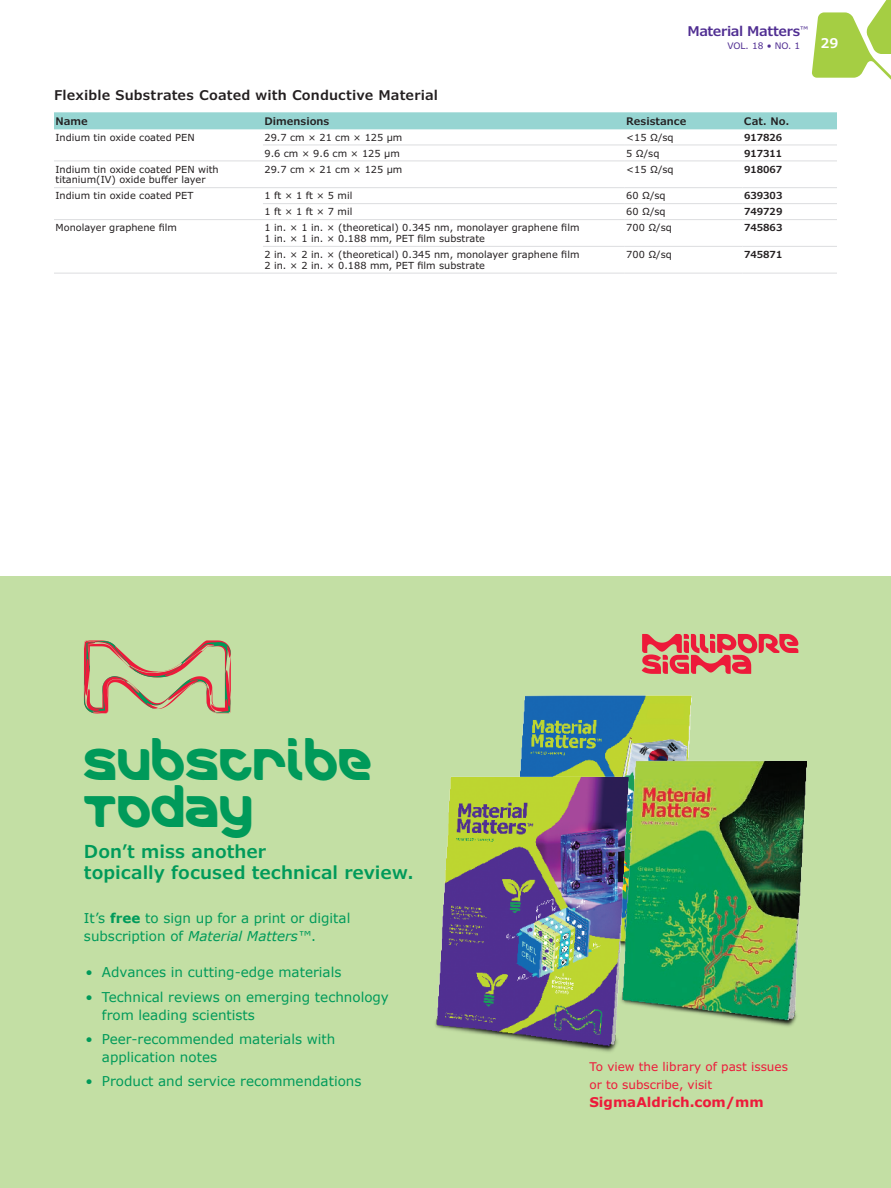
<style>
.page{position:relative;width:891px;height:1188px;background:#fff}
.page>*{position:absolute;margin:0;border:0;box-sizing:border-box;transform-origin:0 0}
.t1{font:45px/46.5px "Merck";color:#009a5a}
.t2{font:600 18px/21px "Verdana Pro";color:#009a5a}
.t3{font:13.5px/18px "Verdana";color:#009a5a}
.t4{font:600 13.5px "Verdana Pro";letter-spacing:.01em;color:#231f20}
.t5{font:700 13.5px "Verdana Pro";color:#ed1a3a}
.t6{font:600 13.5px "Verdana Pro";letter-spacing:-.025em;color:#502e92}
.t7{font:600 13.5px "Verdana Pro";color:#fff}
.t8{font:12px/18px "Verdana Pro";color:#ed1a3a}
.t9{font:600 10.5px "Verdana Pro";color:#231f20}
.t10{font:9.75px/10.8px "Verdana Pro";color:#231f20}
.t11{font:600 9.75px "Verdana Pro";color:#231f20}
.t12{font:9px "Verdana Pro";color:#502e92}
.s1{font-weight:700}
.s2{font-style:italic}
</style>
<div class="page">
<div style="left:0;top:577px;width:891px;height:611px;background:#c3dfa4"></div>
<svg style="left:54px;top:0;width:837px;height:129px"></svg>
<hr style="left:263px;top:145px;width:362px;height:1px;background:#dcdddf">
<hr style="left:625px;top:145px;width:117px;height:1px;background:#dcdddf">
<hr style="left:742px;top:145px;width:95px;height:1px;background:#dcdddf">
<hr style="left:54px;top:161px;width:209px;height:1px;background:#dcdddf">
<hr style="left:263px;top:161px;width:362px;height:1px;background:#dcdddf">
<hr style="left:625px;top:161px;width:117px;height:1px;background:#dcdddf">
<hr style="left:742px;top:161px;width:95px;height:1px;background:#dcdddf">
<hr style="left:54px;top:187px;width:209px;height:1px;background:#dcdddf">
<hr style="left:263px;top:187px;width:362px;height:1px;background:#dcdddf">
<hr style="left:625px;top:187px;width:117px;height:1px;background:#dcdddf">
<hr style="left:742px;top:187px;width:95px;height:1px;background:#dcdddf">
<hr style="left:263px;top:203px;width:362px;height:1px;background:#dcdddf">
<hr style="left:625px;top:203px;width:117px;height:1px;background:#dcdddf">
<hr style="left:742px;top:203px;width:95px;height:1px;background:#dcdddf">
<hr style="left:54px;top:219px;width:209px;height:1px;background:#dcdddf">
<hr style="left:263px;top:219px;width:362px;height:1px;background:#dcdddf">
<hr style="left:625px;top:219px;width:117px;height:1px;background:#dcdddf">
<hr style="left:742px;top:219px;width:95px;height:1px;background:#dcdddf">
<hr style="left:263px;top:246px;width:362px;height:1px;background:#dcdddf">
<hr style="left:625px;top:246px;width:117px;height:1px;background:#dcdddf">
<hr style="left:742px;top:246px;width:95px;height:1px;background:#dcdddf">
<hr style="left:54px;top:273px;width:209px;height:1px;background:#dcdddf">
<hr style="left:263px;top:273px;width:362px;height:1px;background:#dcdddf">
<hr style="left:625px;top:273px;width:117px;height:1px;background:#dcdddf">
<hr style="left:742px;top:273px;width:95px;height:1px;background:#dcdddf">
<svg style="left:84px;top:640px;width:147px;height:74px"></svg>
<img style="left:520px;top:695px;width:172px;height:66px">
<img style="left:601px;top:745px;width:206px;height:282px">
<img style="left:435px;top:761px;width:207px;height:291px">
<svg style="left:642px;top:634px;width:156px;height:40px"></svg>
<h3 class="t6" style="left:687px;top:23px;width:114px">Material Matters</h3>
<p class="t12" style="left:727px;top:40px;width:74px">VOL. 18 • NO. 1</p>
<p class="t12" style="left:800px;top:24px;width:10px">™</p>
<h3 class="t7" style="left:821px;top:35px;width:19px">29</h3>
<h3 class="t4" style="left:54px;top:87px;width:385px">Flexible Substrates Coated with Conductive Material</h3>
<p class="t9" style="left:56px;top:114px;width:34px">Name</p>
<p class="t9" style="left:264px;top:114px;width:66px">Dimensions</p>
<p class="t9" style="left:626px;top:114px;width:62px">Resistance</p>
<p class="t9" style="left:744px;top:114px;width:47px">Cat. No.</p>
<p class="t10" style="left:56px;top:132px;width:141px">Indium tin oxide coated PEN</p>
<p class="t10" style="left:264px;top:132px;width:139px">29.7 cm × 21 cm × 125 μm</p>
<p class="t10" style="left:626px;top:132px;width:49px">&lt;15 Ω/sq</p>
<p class="t11" style="left:744px;top:131px;width:40px">917826</p>
<p class="t10" style="left:264px;top:148px;width:137px">9.6 cm × 9.6 cm × 125 μm</p>
<p class="t10" style="left:626px;top:148px;width:35px">5 Ω/sq</p>
<p class="t11" style="left:744px;top:147px;width:40px">917311</p>
<p class="t10" style="left:56px;top:164px;width:165px">Indium tin oxide coated PEN with titanium(IV) oxide buffer layer</p>
<p class="t10" style="left:264px;top:164px;width:139px">29.7 cm × 21 cm × 125 μm</p>
<p class="t10" style="left:626px;top:164px;width:49px">&lt;15 Ω/sq</p>
<p class="t11" style="left:744px;top:163px;width:40px">918067</p>
<p class="t10" style="left:56px;top:191px;width:139px">Indium tin oxide coated PET</p>
<p class="t10" style="left:265px;top:191px;width:89px">1 ft × 1 ft × 5 mil</p>
<p class="t10" style="left:626px;top:191px;width:41px">60 Ω/sq</p>
<p class="t11" style="left:744px;top:190px;width:40px">639303</p>
<p class="t10" style="left:265px;top:207px;width:89px">1 ft × 1 ft × 7 mil</p>
<p class="t10" style="left:626px;top:207px;width:41px">60 Ω/sq</p>
<p class="t11" style="left:744px;top:205px;width:40px">749729</p>
<p class="t10" style="left:56px;top:222px;width:123px">Monolayer graphene film</p>
<p class="t10" style="left:265px;top:222px;width:317px">1 in. × 1 in. × (theoretical) 0.345 nm, monolayer graphene film<br>1 in. × 1 in. × 0.188 mm, PET film substrate</p>
<p class="t10" style="left:626px;top:222px;width:47px">700 Ω/sq</p>
<p class="t11" style="left:744px;top:221px;width:40px">745863</p>
<p class="t10" style="left:265px;top:249px;width:317px">2 in. × 2 in. × (theoretical) 0.345 nm, monolayer graphene film<br>2 in. × 2 in. × 0.188 mm, PET film substrate</p>
<p class="t10" style="left:626px;top:249px;width:47px">700 Ω/sq</p>
<p class="t11" style="left:744px;top:248px;width:40px">745871</p>
<h1 class="t1" style="left:84px;top:742px;width:290px">SUBSCRIBE<br>TODAY</h1>
<h2 class="t2" style="left:84px;top:842px;width:332px">Don’t miss another<br>topically focused technical review.</h2>
<h3 class="t3" style="left:84px;top:909px;width:268px">It’s <span class="s1">free</span> to sign up for a print or digital subscription of <span class="s2">Material Matters™</span>.</h3>
<h3 class="t3" style="left:85px;top:963px;width:257px">• Advances in cutting-edge materials</h3>
<h3 class="t3" style="left:102px;top:988px;width:288px;text-indent:-16px">• Technical reviews on emerging technology from leading scientists</h3>
<h3 class="t3" style="left:102px;top:1031px;width:235px;text-indent:-16px">• Peer-recommended materials with application notes</h3>
<h3 class="t3" style="left:85px;top:1072px;width:278px">• Product and service recommendations</h3>
<p class="t8" style="left:589px;top:1058px;width:200px">To view the library of past issues or to subscribe, visit</p>
<h3 class="t5" style="left:589px;top:1093px;width:176px">SigmaAldrich.com/mm</h3>
</div>
